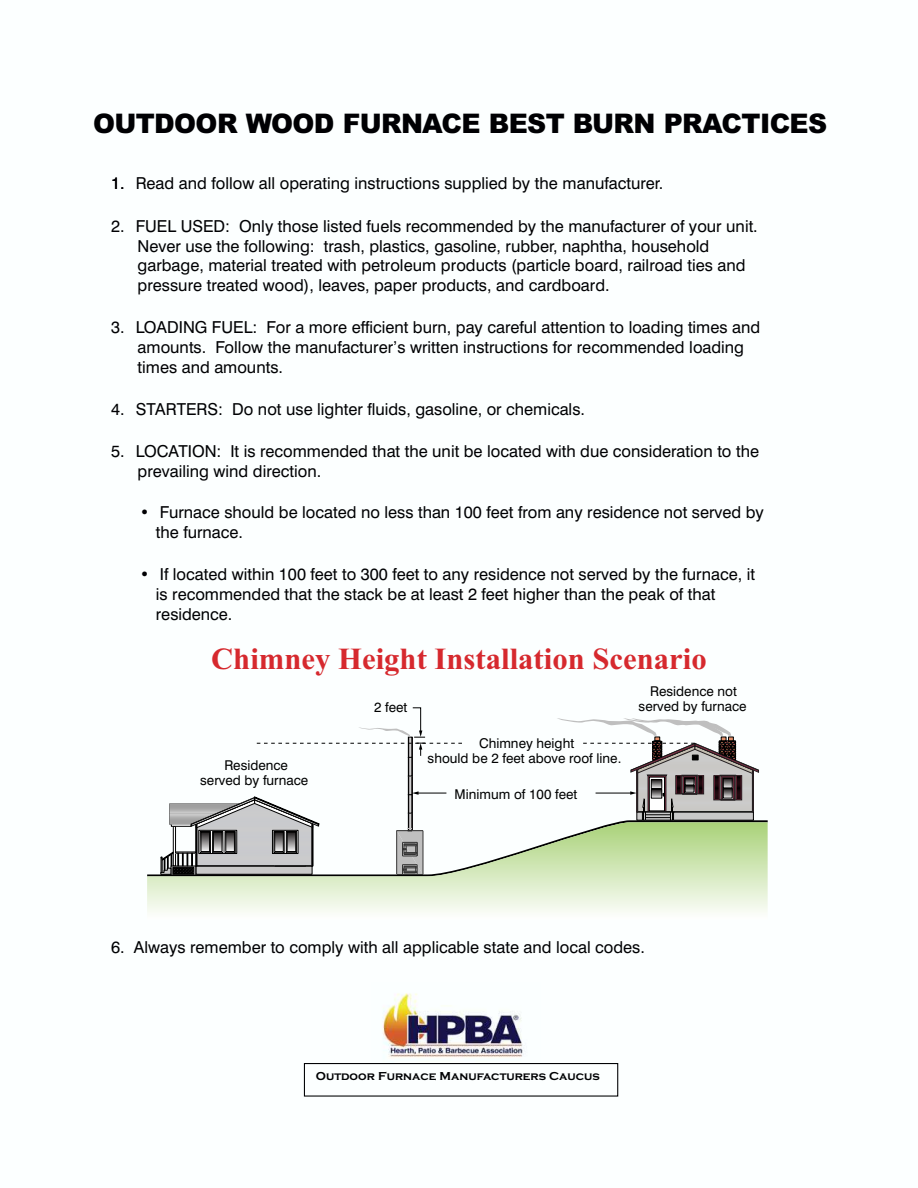
<style>
.page{position:relative;width:918px;height:1188px;background:#fff}
.page>*{position:absolute;margin:0;border:0;box-sizing:border-box;transform-origin:0 0}
.t1{font:700 30.75px "Times New Roman";color:#d6292e}
.t2{font:900 27px "Arial";letter-spacing:-.025em;color:#000003}
.t3{font:16.5px/19.8px "Swiss 721 BT";color:#000003}
.t4{font:13.5px/15px "Swiss 721 BT";color:#000;text-align:center}
.t5{font:700 12px "Copperplate Gothic";color:#000003}
</style>
<div class="page">
<img style="left:382px;top:993px;width:144px;height:65px">
<div style="left:304px;top:1063px;width:314px;height:34px;border:1px solid #000003"></div>
<svg style="left:147px;top:877px;width:621px;height:35px;background:#e8f3db"></svg>
<svg style="left:147px;top:707px;width:621px;height:170px"></svg>
<h2 class="t2" style="left:93px;top:113px;width:736px">OUTDOOR WOOD FURNACE BEST BURN PRACTICES</h2>
<p class="t3" style="left:111px;top:175px;width:554px">1. Read and follow all operating instructions supplied by the manufacturer.</p>
<p class="t3" style="left:138px;top:218px;width:622px;text-indent:-27px">2. FUEL USED: Only those listed fuels recommended by the manufacturer of your unit.<br>Never use the following: trash, plastics, gasoline, rubber, naphtha, household garbage, material treated with petroleum products (particle board, railroad ties and pressure treated wood), leaves, paper products, and cardboard.</p>
<p class="t3" style="left:138px;top:319px;width:624px;text-indent:-27px">3. LOADING FUEL: For a more efficient burn, pay careful attention to loading times and amounts. Follow the manufacturer’s written instructions for recommended loading times and amounts.</p>
<p class="t3" style="left:111px;top:400px;width:476px">4. STARTERS: Do not use lighter fluids, gasoline, or chemicals.</p>
<p class="t3" style="left:138px;top:443px;width:623px;text-indent:-27px">5. LOCATION: It is recommended that the unit be located with due consideration to the prevailing wind direction.</p>
<p class="t3" style="left:156px;top:504px;width:610px;text-indent:-16px">• Furnace should be located no less than 100 feet from any residence not served by the furnace.</p>
<p class="t3" style="left:156px;top:566px;width:601px;text-indent:-16px">• If located within 100 feet to 300 feet to any residence not served by the furnace, it is recommended that the stack be at least 2 feet higher than the peak of that residence.</p>
<h1 class="t1" style="left:211px;top:648px;width:497px">Chimney Height Installation Scenario</h1>
<p class="t4" style="left:200px;top:759px;width:109px">Residence<br>served by furnace</p>
<p class="t4" style="left:374px;top:701px;width:35px">2 feet</p>
<p class="t4" style="left:428px;top:737px;width:195px">Chimney height<br>should be 2 feet above roof line.</p>
<p class="t4" style="left:455px;top:788px;width:124px">Minimum of 100 feet</p>
<p class="t4" style="left:639px;top:685px;width:109px">Residence not served by furnace</p>
<p class="t3" style="left:111px;top:939px;width:535px">6. Always remember to comply with all applicable state and local codes.</p>
<p class="t5" style="left:316px;top:1069px;width:285px">Outdoor Furnace Manufacturers Caucus</p>
</div>
